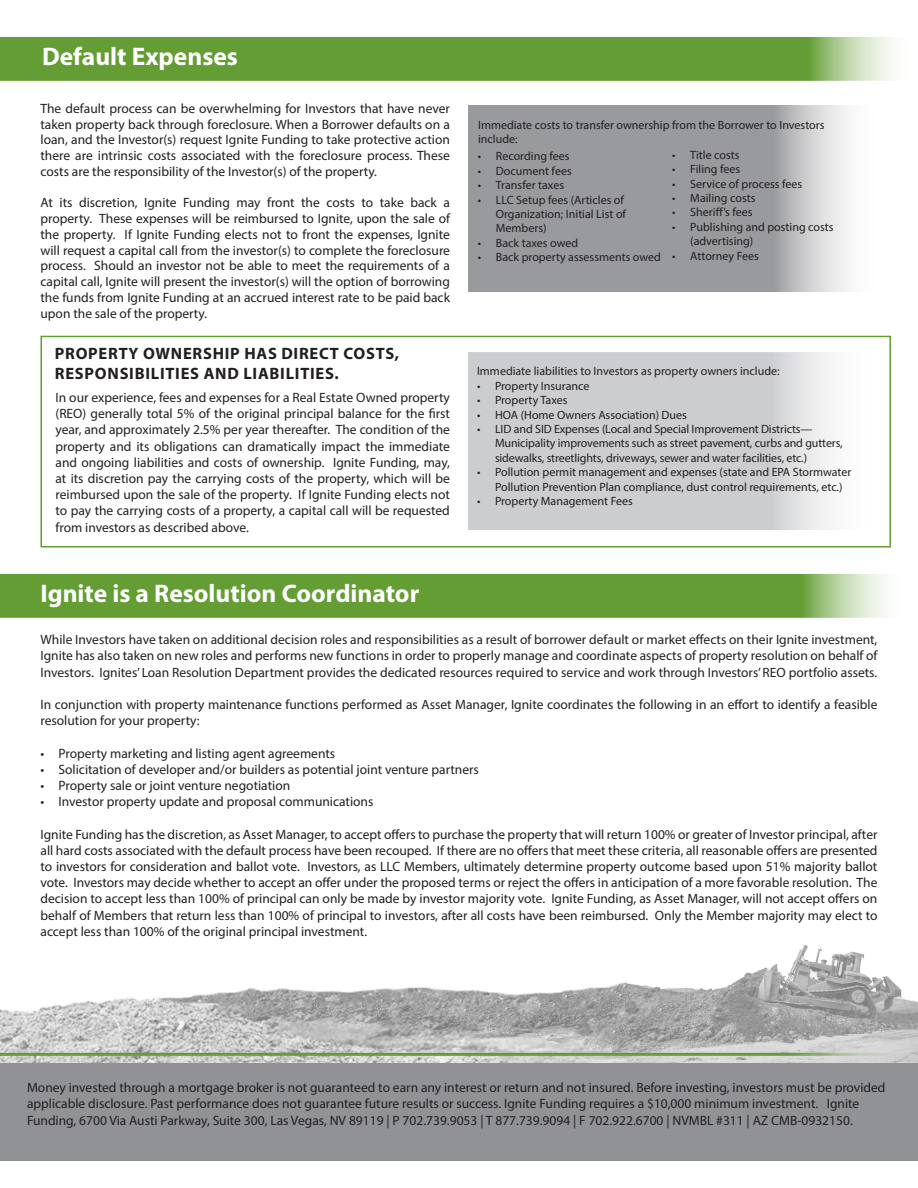
<style>
.page{position:relative;width:918px;height:1188px;background:#fff}
.page>*{position:absolute;margin:0;border:0;box-sizing:border-box;transform-origin:0 0}
.t1{font:700 25.5px "Myriad Pro";color:#fff}
.t2{font:700 16.5px/19.8px "Myriad Pro";letter-spacing:.045em;color:#231f20}
.t3{font:13.5px/16.2px "Myriad Pro";color:#231f20;text-align:justify}
.t4{font:12px/14.4px "Myriad Pro";color:#231f20}
</style>
<div class="page">
<img style="left:0;top:945px;width:918px;height:118px">
<div style="left:0;top:574px;width:910px;height:44px;background:#639d34"></div>
<div style="left:0;top:37px;width:916px;height:44px;background:#639d34"></div>
<div style="left:40px;top:336px;width:851px;height:212px;background:#fff;border:2px solid #639d34"></div>
<svg style="left:468px;top:105px;width:380px;height:187px;background:#a3a4a7"></svg>
<div style="left:0;top:1063px;width:918px;height:98px;background:#919295"></div>
<hr style="left:0;top:1053px;width:918px;height:3px;background:#639d34">
<svg style="left:468px;top:352px;width:362px;height:178px;background:#cfd0d2"></svg>
<p class="t1" style="left:42px;top:40px;width:197px">Default Expenses</p>
<p class="t3" style="left:40px;top:100px;width:411px;line-height:15.8px">The default process can be overwhelming for Investors that have never taken property back through foreclosure. When a Borrower defaults on a loan, and the Investor(s) request Ignite Funding to take protective action there are intrinsic costs associated with the foreclosure process. These costs are the responsibility of the Investor(s) of the property.</p>
<p class="t3" style="left:40px;top:195px;width:411px;line-height:15.8px">At its discretion, Ignite Funding may front the costs to take back a property. These expenses will be reimbursed to Ignite, upon the sale of the property. If Ignite Funding elects not to front the expenses, Ignite will request a capital call from the investor(s) to complete the foreclosure process. Should an investor not be able to meet the requirements of a capital call, Ignite will present the investor(s) will the option of borrowing the funds from Ignite Funding at an accrued interest rate to be paid back upon the sale of the property.</p>
<p class="t2" style="left:55px;top:343px;width:346px">PROPERTY OWNERSHIP HAS DIRECT COSTS,<br>RESPONSIBILITIES AND LIABILITIES.</p>
<p class="t3" style="left:56px;top:389px;width:396px">In our experience, fees and expenses for a Real Estate Owned property (REO) generally total 5% of the original principal balance for the first year, and approximately 2.5% per year thereafter. The condition of the property and its obligations can dramatically impact the immediate and ongoing liabilities and costs of ownership. Ignite Funding, may, at its discretion pay the carrying costs of the property, which will be reimbursed upon the sale of the property. If Ignite Funding elects not to pay the carrying costs of a property, a capital call will be requested from investors as described above.</p>
<p class="t1" style="left:40px;top:577px;width:380px">Ignite is a Resolution Coordinator</p>
<p class="t4" style="left:478px;top:117px;width:348px">Immediate costs to transfer ownership from the Borrower to Investors include:</p>
<p class="t4" style="left:478px;top:149px;width:93px">• Recording fees</p>
<p class="t4" style="left:478px;top:163px;width:95px">• Document fees</p>
<p class="t4" style="left:478px;top:178px;width:88px">• Transfer taxes</p>
<p class="t4" style="left:496px;top:192px;width:132px;text-indent:-18px">• LLC Setup fees (Articles of<br>Organization; Initial List of<br>Members)</p>
<p class="t4" style="left:478px;top:235px;width:102px">• Back taxes owed</p>
<p class="t4" style="left:478px;top:250px;width:185px">• Back property assessments owed</p>
<p class="t4" style="left:672px;top:147px;width:69px">• Title costs</p>
<p class="t4" style="left:672px;top:162px;width:70px">• Filing fees</p>
<p class="t4" style="left:672px;top:176px;width:132px">• Service of process fees</p>
<p class="t4" style="left:672px;top:191px;width:85px">• Mailing costs</p>
<p class="t4" style="left:672px;top:205px;width:82px">• Sheriff’s fees</p>
<p class="t4" style="left:690px;top:219px;width:145px;text-indent:-18px">• Publishing and posting costs (advertising)</p>
<p class="t4" style="left:672px;top:248px;width:88px">• Attorney Fees</p>
<p class="t4" style="left:477px;top:364px;width:304px">Immediate liabilities to Investors as property owners include:</p>
<p class="t4" style="left:477px;top:378px;width:114px">• Property Insurance</p>
<p class="t4" style="left:477px;top:393px;width:92px">• Property Taxes</p>
<p class="t4" style="left:477px;top:407px;width:212px">• HOA (Home Owners Association) Dues</p>
<p class="t4" style="left:495px;top:422px;width:349px;text-indent:-18px">• LID and SID Expenses (Local and Special Improvement Districts—<br>Municipality improvements such as street pavement, curbs and gutters, sidewalks, streetlights, driveways, sewer and water facilities, etc.)</p>
<p class="t4" style="left:495px;top:465px;width:358px;text-indent:-18px">• Pollution permit management and expenses (state and EPA Stormwater<br>Pollution Prevention Plan compliance, dust control requirements, etc.)</p>
<p class="t4" style="left:477px;top:494px;width:157px">• Property Management Fees</p>
<p class="t3" style="left:40px;top:631px;width:839px">While Investors have taken on additional decision roles and responsibilities as a result of borrower default or market effects on their Ignite investment, Ignite has also taken on new roles and performs new functions in order to properly manage and coordinate aspects of property resolution on behalf of Investors. Ignites’ Loan Resolution Department provides the dedicated resources required to service and work through Investors’ REO portfolio assets.</p>
<p class="t3" style="left:40px;top:696px;width:839px">In conjunction with property maintenance functions performed as Asset Manager, Ignite coordinates the following in an effort to identify a feasible resolution for your property:</p>
<p class="t3" style="left:40px;top:745px;width:296px">• Property marketing and listing agent agreements</p>
<p class="t3" style="left:40px;top:761px;width:440px">• Solicitation of developer and/or builders as potential joint venture partners</p>
<p class="t3" style="left:40px;top:777px;width:251px">• Property sale or joint venture negotiation</p>
<p class="t3" style="left:40px;top:793px;width:334px">• Investor property update and proposal communications</p>
<p class="t3" style="left:40px;top:826px;width:839px">Ignite Funding has the discretion, as Asset Manager, to accept offers to purchase the property that will return 100% or greater of Investor principal, after all hard costs associated with the default process have been recouped. If there are no offers that meet these criteria, all reasonable offers are presented to investors for consideration and ballot vote. Investors, as LLC Members, ultimately determine property outcome based upon 51% majority ballot vote. Investors may decide whether to accept an offer under the proposed terms or reject the offers in anticipation of a more favorable resolution. The decision to accept less than 100% of principal can only be made by investor majority vote. Ignite Funding, as Asset Manager, will not accept offers on behalf of Members that return less than 100% of principal to investors, after all costs have been reimbursed. Only the Member majority may elect to accept less than 100% of the original principal investment.</p>
<p class="t3" style="left:27px;top:1079px;width:860px;text-align:left">Money invested through a mortgage broker is not guaranteed to earn any interest or return and not insured. Before investing, investors must be provided applicable disclosure. Past performance does not guarantee future results or success. Ignite Funding requires a $10,000 minimum investment. Ignite<br>Funding, 6700 Via Austi Parkway, Suite 300, Las Vegas, NV 89119 | P 702.739.9053 | T 877.739.9094 | F 702.922.6700 | NVMBL #311 | AZ CMB-0932150.</p>
</div>
